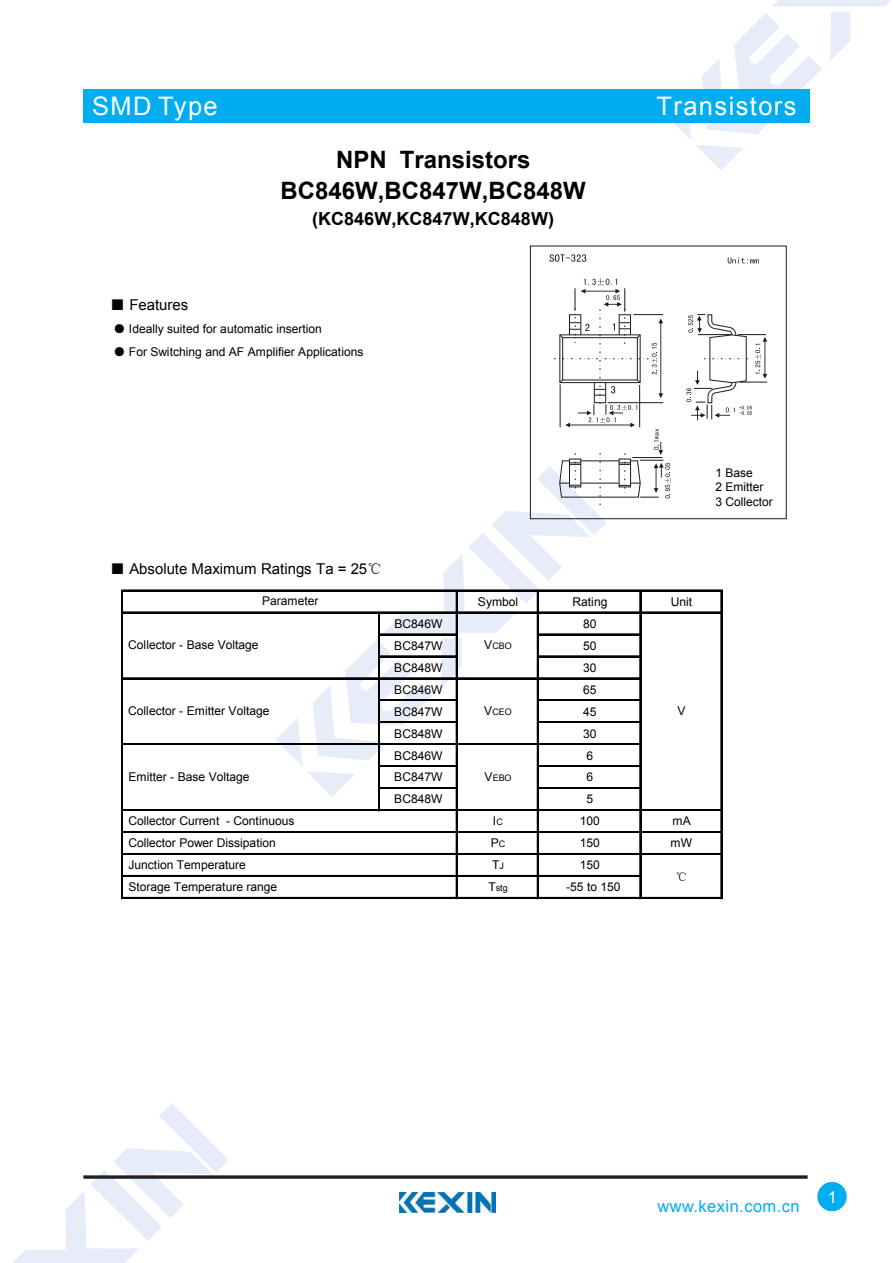
<style>
.page{position:relative;width:893px;height:1263px;background:#fff}
.page>*{position:absolute;margin:0;border:0;box-sizing:border-box;transform-origin:0 0}
.t1{font:25.5px "Arial";letter-spacing:.055em;color:#fff}
.t2{font:700 24px/31px "Arial";color:#000;text-align:center}
.t3{font:700 18px "Arial";letter-spacing:.005em;color:#000}
.t4{font:16.5px "Arial";letter-spacing:.025em;color:#00adef}
.t5{font:16.5px "Arial";color:#fff}
.t6{font:15px "Arial";color:#000}
.t7{font:12px/21.9px "Arial";letter-spacing:-.005em;color:#000}
.t8{font:12px "Sim Sun";color:#000}
.t9{font:9px "Arial";letter-spacing:-.005em;color:#000}
.s1{font-family:"Sim Sun"}
.s2{font-size:9px}
.s3{font-size:12px}
</style>
<div class="page">
<svg style="left:674px;top:0;width:216px;height:170px"></svg>
<svg style="left:13px;top:1103px;width:215px;height:160px"></svg>
<div style="left:83px;top:89px;width:726px;height:34px;background:#00adef"></div>
<svg style="left:83px;top:1175px;width:725px;height:4px;background:#433f40"></svg>
<div style="left:817px;top:1182px;width:30px;height:29px;background:#00adef;border-radius:50%"></div>
<img style="left:400px;top:1193px;width:95px;height:20px">
<svg style="left:686px;top:314px;width:81px;height:106px"></svg>
<svg style="left:549px;top:254px;width:37px;height:8px"></svg>
<svg style="left:728px;top:257px;width:31px;height:6px"></svg>
<svg style="left:276px;top:278px;width:394px;height:519px"></svg>
<hr style="left:380px;top:634px;width:78px;height:1px;background:#000">
<hr style="left:380px;top:656px;width:78px;height:1px;background:#000">
<hr style="left:380px;top:699px;width:78px;height:1px;background:#000">
<hr style="left:380px;top:700px;width:78px;height:1px;background:#000">
<hr style="left:380px;top:721px;width:78px;height:1px;background:#000">
<hr style="left:380px;top:722px;width:78px;height:1px;background:#000">
<hr style="left:380px;top:765px;width:78px;height:1px;background:#000">
<hr style="left:380px;top:766px;width:78px;height:1px;background:#000">
<hr style="left:380px;top:787px;width:78px;height:1px;background:#000">
<hr style="left:380px;top:788px;width:78px;height:1px;background:#000">
<hr style="left:121px;top:590px;width:1px;height:309px;background:#000">
<hr style="left:122px;top:590px;width:1px;height:309px;background:#000">
<hr style="left:456px;top:591px;width:2px;height:308px;background:#000">
<hr style="left:537px;top:591px;width:2px;height:308px;background:#000">
<hr style="left:639px;top:591px;width:1px;height:308px;background:#000">
<hr style="left:640px;top:591px;width:1px;height:308px;background:#000">
<hr style="left:720px;top:591px;width:1px;height:308px;background:#000">
<hr style="left:721px;top:591px;width:1px;height:308px;background:#000">
<hr style="left:378px;top:613px;width:2px;height:198px;background:#000">
<hr style="left:123px;top:590px;width:599px;height:1px;background:#000">
<hr style="left:123px;top:612px;width:599px;height:1px;background:#000">
<hr style="left:539px;top:634px;width:102px;height:1px;background:#000">
<hr style="left:539px;top:656px;width:102px;height:1px;background:#000">
<hr style="left:123px;top:678px;width:518px;height:1px;background:#000">
<hr style="left:539px;top:699px;width:102px;height:1px;background:#000">
<hr style="left:539px;top:700px;width:102px;height:1px;background:#000">
<hr style="left:539px;top:721px;width:102px;height:1px;background:#000">
<hr style="left:539px;top:722px;width:102px;height:1px;background:#000">
<hr style="left:123px;top:743px;width:518px;height:1px;background:#000">
<hr style="left:123px;top:744px;width:518px;height:1px;background:#000">
<hr style="left:539px;top:765px;width:102px;height:1px;background:#000">
<hr style="left:539px;top:766px;width:102px;height:1px;background:#000">
<hr style="left:539px;top:787px;width:102px;height:1px;background:#000">
<hr style="left:539px;top:788px;width:102px;height:1px;background:#000">
<hr style="left:123px;top:809px;width:599px;height:1px;background:#000">
<hr style="left:123px;top:810px;width:599px;height:1px;background:#000">
<hr style="left:123px;top:831px;width:599px;height:1px;background:#000">
<hr style="left:123px;top:832px;width:599px;height:1px;background:#000">
<hr style="left:123px;top:853px;width:599px;height:2px;background:#000">
<hr style="left:123px;top:875px;width:518px;height:2px;background:#000">
<hr style="left:123px;top:897px;width:599px;height:2px;background:#000">
<h1 class="t1" style="left:92px;top:89px;width:127px">SMD Type</h1>
<h2 class="t2" style="left:280px;top:145px;width:307px">NPN Transistors<br>BC846W,BC847W,BC848W</h2>
<h3 class="t3" style="left:312px;top:207px;width:243px">(KC846W,KC847W,KC848W)</h3>
<p class="t6" style="left:110px;top:295px;width:80px"><span class="s1">■</span> Features</p>
<p class="t7" style="left:113px;top:318px;width:210px"><span class="s1">●</span> Ideally suited for automatic insertion</p>
<p class="t7" style="left:113px;top:341px;width:251px"><span class="s1">●</span> For Switching and AF Amplifier Applications</p>
<p class="t6" style="left:110px;top:559px;width:273px"><span class="s1">■</span> Absolute Maximum Ratings Ta = 25<span class="s1">℃</span></p>
<h1 class="t1" style="left:657px;top:89px;width:141px">Transistors</h1>
<p class="t7" style="left:715px;top:466px;width:59px;line-height:14.4px">1 Base<br>2 Emitter<br>3 Collector</p>
<p class="t7" style="left:262px;top:590px;width:58px">Parameter</p>
<p class="t7" style="left:478px;top:591px;width:42px">Symbol</p>
<p class="t7" style="left:572px;top:591px;width:36px">Rating</p>
<p class="t7" style="left:671px;top:591px;width:23px">Unit</p>
<p class="t7" style="left:394px;top:613px;width:50px">BC846W</p>
<p class="t7" style="left:583px;top:613px;width:15px">80</p>
<p class="t7" style="left:394px;top:635px;width:50px">BC847W</p>
<p class="t7" style="left:583px;top:635px;width:15px">50</p>
<p class="t7" style="left:394px;top:657px;width:50px">BC848W</p>
<p class="t7" style="left:583px;top:657px;width:15px">30</p>
<p class="t7" style="left:394px;top:679px;width:50px">BC846W</p>
<p class="t7" style="left:583px;top:679px;width:15px">65</p>
<p class="t7" style="left:394px;top:701px;width:50px">BC847W</p>
<p class="t7" style="left:583px;top:701px;width:15px">45</p>
<p class="t7" style="left:394px;top:723px;width:50px">BC848W</p>
<p class="t7" style="left:583px;top:723px;width:15px">30</p>
<p class="t7" style="left:394px;top:744px;width:50px">BC846W</p>
<p class="t7" style="left:586px;top:744px;width:8px">6</p>
<p class="t7" style="left:394px;top:766px;width:50px">BC847W</p>
<p class="t7" style="left:586px;top:766px;width:8px">6</p>
<p class="t7" style="left:394px;top:788px;width:50px">BC848W</p>
<p class="t7" style="left:586px;top:788px;width:8px">5</p>
<p class="t7" style="left:493px;top:810px;width:12px">I<span class="s2">C</span></p>
<p class="t7" style="left:580px;top:810px;width:22px">100</p>
<p class="t7" style="left:672px;top:810px;width:20px">mA</p>
<p class="t7" style="left:491px;top:832px;width:16px">P<span class="s2">C</span></p>
<p class="t7" style="left:580px;top:832px;width:22px">150</p>
<p class="t7" style="left:670px;top:832px;width:23px">mW</p>
<p class="t7" style="left:492px;top:854px;width:13px">T<span class="s2">J</span></p>
<p class="t7" style="left:580px;top:854px;width:22px">150</p>
<p class="t9" style="left:488px;top:882px;width:21px"><span class="s3">T</span>stg</p>
<p class="t7" style="left:566px;top:876px;width:56px">-55 to 150</p>
<p class="t7" style="left:128px;top:634px;width:132px">Collector - Base Voltage</p>
<p class="t9" style="left:484px;top:640px;width:29px"><span class="s3">V</span>CBO</p>
<p class="t7" style="left:128px;top:700px;width:143px">Collector - Emitter Voltage</p>
<p class="t9" style="left:484px;top:706px;width:29px"><span class="s3">V</span>CEO</p>
<p class="t7" style="left:678px;top:700px;width:10px">V</p>
<p class="t7" style="left:128px;top:766px;width:123px">Emitter - Base Voltage</p>
<p class="t9" style="left:485px;top:772px;width:29px"><span class="s3">V</span>EBO</p>
<p class="t7" style="left:128px;top:810px;width:168px">Collector Current - Continuous</p>
<p class="t7" style="left:128px;top:832px;width:150px">Collector Power Dissipation<br>Junction Temperature<br>Storage Temperature range</p>
<p class="t8" style="left:675px;top:870px;width:14px">℃</p>
<h3 class="t4" style="left:657px;top:1196px;width:144px">www.kexin.com.cn</h3>
<h3 class="t5" style="left:828px;top:1186px;width:11px">1</h3>
</div>
